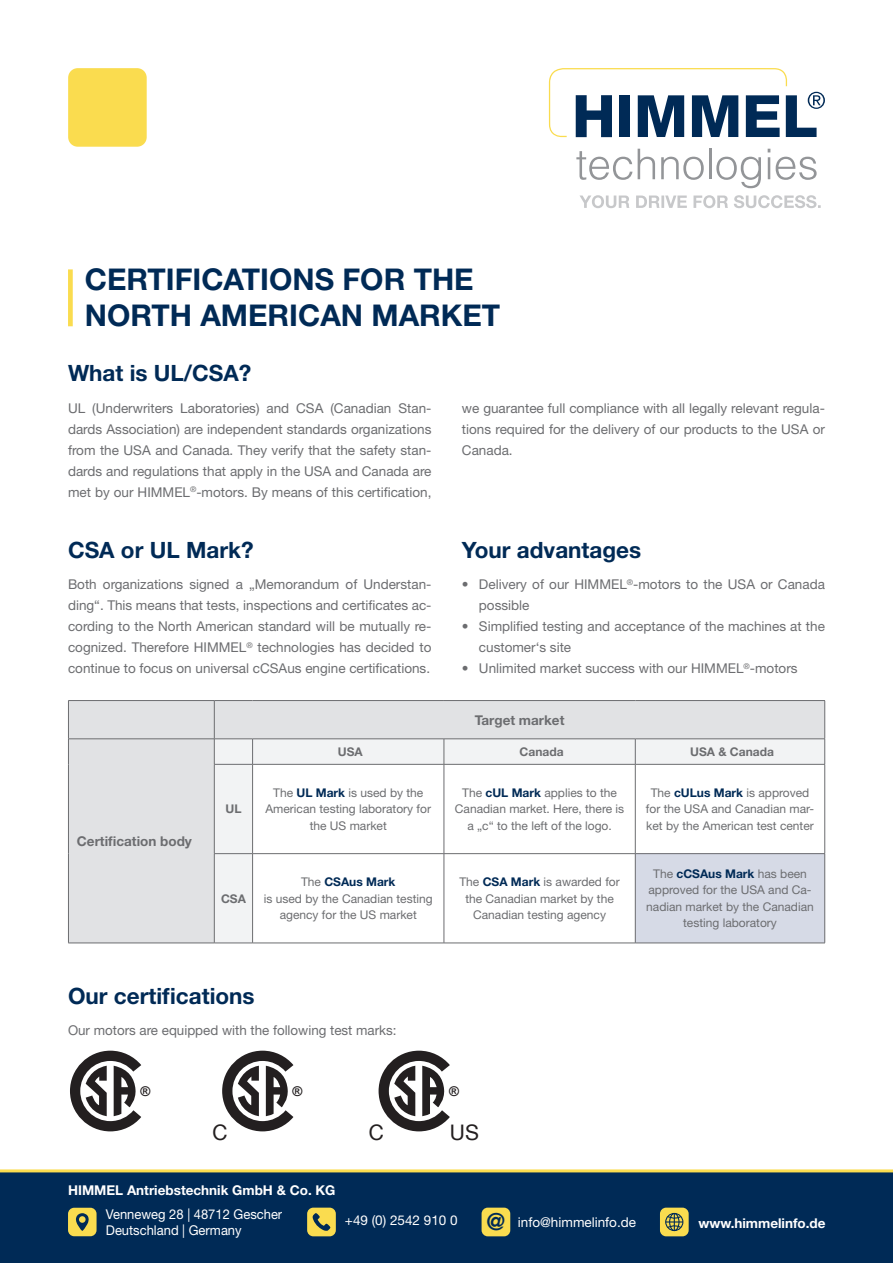
<style>
.page{position:relative;width:893px;height:1263px;background:#fff}
.page>*{position:absolute;margin:0;border:0;box-sizing:border-box;transform-origin:0 0}
.t1{font:700 30px "Helvetica Neue LT Pro";color:#002a56}
.t2{font:700 23.55px "Helvetica Neue LT Pro";color:#002a56}
.t3{font:700 22.5px "Helvetica Neue LT Pro";color:#002a56}
.t4{font:21px "Helsinki";color:#231f20}
.t5{font:13.5px/21px "Helvetica Neue LT Pro";color:#6c6d70;text-align:justify}
.t6{font:700 13.5px "Helvetica Neue LT Pro";color:#fff}
.t7{font:13.5px "Helvetica Neue LT Pro";color:#fff;scale:.96 1}
.t8{font:13.5px "Helvetica Neue LT Pro";color:#fff}
.t9{font:700 13.5px "Helvetica Neue LT Pro";color:#6c6d70}
.t10{font:700 13.5px "Arial";color:#231f20}
.t11{font:12px/16.5px "Helvetica Neue LT Pro";color:#6c6d70;text-align:center}
.t12{font:700 12px "Helvetica Neue LT Pro";color:#6c6d70}
.t13{font:700 12px "Helvetica Neue LT Pro";color:#002a56}
.s1{font-weight:700;color:#002a56}
.s2{font-weight:400;color:#6c6d70}
</style>
<div class="page">
<div style="left:0;top:1171px;width:893px;height:92px;background:#002a56"></div>
<hr style="left:0;top:1169px;width:893px;height:3px;background:#fadc4f">
<div style="left:68px;top:269px;width:5px;height:57px;background:#fadc4f"></div>
<svg style="left:576px;top:151px;width:56px;height:29px"></svg>
<svg style="left:638px;top:149px;width:17px;height:30px"></svg>
<svg style="left:661px;top:157px;width:43px;height:23px"></svg>
<hr style="left:709px;top:149px;width:2px;height:30px;background:#939598">
<svg style="left:716px;top:157px;width:45px;height:31px"></svg>
<hr style="left:768px;top:157px;width:2px;height:22px;background:#939598">
<svg style="left:776px;top:157px;width:41px;height:23px"></svg>
<svg style="left:580px;top:195px;width:241px;height:13px"></svg>
<svg style="left:549px;top:68px;width:276px;height:69px"></svg>
<div style="left:61px;top:61px;width:93px;height:93px;background:#fadc4f;border-radius:17px"></div>
<div style="left:53px;top:53px;width:109px;height:109px;border:15px solid #fff;border-radius:17px"></div>
<div style="left:68px;top:1208px;width:29px;height:28px;background:#fadc4f;border-radius:6px"></div>
<svg style="left:76px;top:1213px;width:13px;height:18px"></svg>
<div style="left:482px;top:1207px;width:28px;height:29px;background:#fadc4f;border-radius:6px"></div>
<div style="left:307px;top:1207px;width:29px;height:29px;background:#fadc4f;border-radius:6px"></div>
<svg style="left:312px;top:1213px;width:18px;height:18px"></svg>
<div style="left:69px;top:701px;width:755px;height:242px;background:#e1e2e4"></div>
<div style="left:215px;top:739px;width:609px;height:204px;background:#f2f3f4"></div>
<svg style="left:253px;top:765px;width:571px;height:178px"></svg>
<div style="left:635px;top:854px;width:190px;height:89px;background:#d6dae6"></div>
<hr style="left:68px;top:701px;width:1px;height:38px;background:#6c6d70">
<hr style="left:68px;top:700px;width:146px;height:1px;background:#6c6d70">
<svg style="left:68px;top:739px;width:1px;height:25px"></svg>
<hr style="left:68px;top:764px;width:1px;height:90px;background:#6c6d70">
<hr style="left:68px;top:854px;width:1px;height:89px;background:#6c6d70">
<hr style="left:68px;top:738px;width:146px;height:1px;background:#6c6d70">
<hr style="left:214px;top:738px;width:39px;height:1px;background:#6c6d70">
<hr style="left:253px;top:738px;width:191px;height:1px;background:#6c6d70">
<hr style="left:444px;top:738px;width:191px;height:1px;background:#6c6d70">
<hr style="left:635px;top:738px;width:190px;height:1px;background:#6c6d70">
<svg style="left:214px;top:739px;width:1px;height:25px"></svg>
<svg style="left:252px;top:739px;width:1px;height:25px"></svg>
<svg style="left:444px;top:739px;width:1px;height:25px"></svg>
<svg style="left:635px;top:739px;width:1px;height:25px"></svg>
<svg style="left:824px;top:739px;width:1px;height:25px"></svg>
<hr style="left:214px;top:764px;width:1px;height:89px;background:#6c6d70">
<hr style="left:252px;top:764px;width:1px;height:89px;background:#6c6d70">
<hr style="left:444px;top:764px;width:1px;height:89px;background:#6c6d70">
<hr style="left:635px;top:764px;width:1px;height:89px;background:#6c6d70">
<hr style="left:824px;top:764px;width:1px;height:89px;background:#6c6d70">
<hr style="left:214px;top:854px;width:1px;height:89px;background:#6c6d70">
<hr style="left:252px;top:854px;width:1px;height:89px;background:#6c6d70">
<hr style="left:444px;top:854px;width:1px;height:89px;background:#6c6d70">
<hr style="left:635px;top:854px;width:1px;height:89px;background:#6c6d70">
<hr style="left:824px;top:854px;width:1px;height:89px;background:#6c6d70">
<hr style="left:214px;top:764px;width:39px;height:1px;background:#6c6d70">
<hr style="left:253px;top:764px;width:191px;height:1px;background:#6c6d70">
<hr style="left:444px;top:764px;width:191px;height:1px;background:#6c6d70">
<hr style="left:635px;top:764px;width:190px;height:1px;background:#6c6d70">
<hr style="left:214px;top:853px;width:39px;height:1px;background:#6c6d70">
<hr style="left:253px;top:853px;width:191px;height:1px;background:#6c6d70">
<hr style="left:444px;top:853px;width:191px;height:1px;background:#6c6d70">
<hr style="left:635px;top:853px;width:190px;height:1px;background:#6c6d70">
<hr style="left:68px;top:943px;width:146px;height:1px;background:#6c6d70">
<hr style="left:214px;top:943px;width:39px;height:1px;background:#6c6d70">
<hr style="left:253px;top:943px;width:191px;height:1px;background:#6c6d70">
<hr style="left:444px;top:943px;width:191px;height:1px;background:#6c6d70">
<hr style="left:635px;top:943px;width:190px;height:1px;background:#6c6d70">
<hr style="left:214px;top:700px;width:39px;height:1px;background:#6c6d70">
<hr style="left:214px;top:701px;width:1px;height:38px;background:#6c6d70">
<hr style="left:253px;top:700px;width:191px;height:1px;background:#6c6d70">
<hr style="left:444px;top:700px;width:191px;height:1px;background:#6c6d70">
<hr style="left:635px;top:700px;width:190px;height:1px;background:#6c6d70">
<hr style="left:824px;top:701px;width:1px;height:38px;background:#6c6d70">
<div style="left:660px;top:1207px;width:29px;height:29px;background:#fadc4f;border-radius:6px"></div>
<div style="left:665px;top:1213px;width:18px;height:18px;border:1px solid #002a56;border-radius:50%"></div>
<div style="left:669px;top:1213px;width:10px;height:18px;border:1px solid #002a56;border-radius:50%"></div>
<svg style="left:665px;top:1213px;width:18px;height:17px"></svg>
<svg style="left:70px;top:1051px;width:71px;height:80px"></svg>
<svg style="left:222px;top:1051px;width:71px;height:80px"></svg>
<svg style="left:379px;top:1051px;width:71px;height:80px"></svg>
<p class="t1" style="left:85px;top:261px;width:390px">CERTIFICATIONS FOR THE</p>
<p class="t1" style="left:85px;top:297px;width:417px">NORTH AMERICAN MARKET</p>
<p class="t3" style="left:68px;top:359px;width:185px">What is UL/CSA?</p>
<p class="t5" style="left:68px;top:397px;width:365px">UL (Underwriters Laboratories) and CSA (Canadian Stan&shy;dards Association) are independent standards organizations from the USA and Canada. They verify that the safety stan&shy;dards and regulations that apply in the USA and Canada are met by our HIMMEL<sup>®</sup>-motors. By means of this certification,</p>
<p class="t3" style="left:68px;top:535px;width:187px">CSA or UL Mark?</p>
<p class="t5" style="left:68px;top:574px;width:365px">Both organizations signed a „Memorandum of Understan&shy;ding“. This means that tests, inspections and certificates ac&shy;cording to the North American standard will be mutually re&shy;cognized. Therefore HIMMEL<sup>®</sup> technologies has decided to continue to focus on universal cCSAus engine certifications.</p>
<p class="t5" style="left:462px;top:397px;width:364px">we guarantee full compliance with all legally relevant regula&shy;tions required for the delivery of our products to the USA or Canada.</p>
<p class="t3" style="left:462px;top:535px;width:181px">Your advantages</p>
<p class="t5" style="left:479px;top:574px;width:347px;text-indent:-17px">• Delivery of our HIMMEL<sup>®</sup>-motors to the USA or Canada possible</p>
<p class="t5" style="left:479px;top:616px;width:347px;text-indent:-17px">• Simplified testing and acceptance of the machines at the customer‘s site</p>
<p class="t5" style="left:462px;top:658px;width:337px">• Unlimited market success with our HIMMEL<sup>®</sup>-motors</p>
<p class="t9" style="left:475px;top:711px;width:91px">Target market</p>
<p class="t9" style="left:77px;top:832px;width:116px">Certification body</p>
<p class="t12" style="left:225px;top:801px;width:18px">UL</p>
<p class="t12" style="left:221px;top:891px;width:26px">CSA</p>
<p class="t12" style="left:338px;top:744px;width:26px">USA</p>
<p class="t12" style="left:520px;top:744px;width:46px">Canada</p>
<p class="t12" style="left:690px;top:744px;width:85px">USA &amp; Canada</p>
<p class="t11" style="left:265px;top:784px;width:167px">The <span class="s1">UL Mark</span> is used by the<br>American testing laboratory for the US market</p>
<p class="t11" style="left:455px;top:784px;width:171px">The <span class="s1">cUL Mark</span> applies to the<br>Canadian market. Here, there is a „c“ to the left of the logo.</p>
<p class="t11" style="left:646px;top:784px;width:170px">The <span class="s1">cULus Mark</span> is approved for the USA and Canadian mar&shy;ket by the American test center</p>
<p class="t13" style="left:301px;top:874px;width:96px"><span class="s2">The</span> CSAus Mark</p>
<p class="t11" style="left:264px;top:890px;width:170px">is used by the Canadian testing agency for the US market</p>
<p class="t11" style="left:459px;top:873px;width:162px">The <span class="s1">CSA Mark</span> is awarded for the Canadian market by the<br>Canadian testing agency</p>
<p class="t11" style="left:646px;top:865px;width:169px">The <span class="s1">cCSAus Mark</span> has been approved for the USA and Ca&shy;nadian market by the Canadian testing laboratory</p>
<p class="t3" style="left:68px;top:981px;width:188px">Our certifications</p>
<p class="t5" style="left:68px;top:1020px;width:330px">Our motors are equipped with the following test marks:</p>
<p class="t10" style="left:140px;top:1081px;width:11px">®</p>
<p class="t10" style="left:293px;top:1081px;width:11px">®</p>
<p class="t10" style="left:449px;top:1081px;width:11px">®</p>
<p class="t4" style="left:212px;top:1118px;width:17px">C</p>
<p class="t4" style="left:369px;top:1118px;width:17px">C</p>
<p class="t4" style="left:450px;top:1118px;width:31px">US</p>
<p class="t6" style="left:68px;top:1182px;width:269px">HIMMEL Antriebstechnik GmbH &amp; Co. KG</p>
<p class="t7" style="left:106px;top:1205px;width:185px">Venneweg 28 | 48712 Gescher</p>
<p class="t7" style="left:106px;top:1222px;width:143px">Deutschland | Germany</p>
<p class="t8" style="left:345px;top:1212px;width:114px">+49 (0) 2542 910 0</p>
<p class="t2" style="left:486px;top:1207px;width:20px">@</p>
<p class="t8" style="left:518px;top:1214px;width:120px">info@himmelinfo.de</p>
<p class="t6" style="left:698px;top:1215px;width:129px">www.himmelinfo.de</p>
</div>
